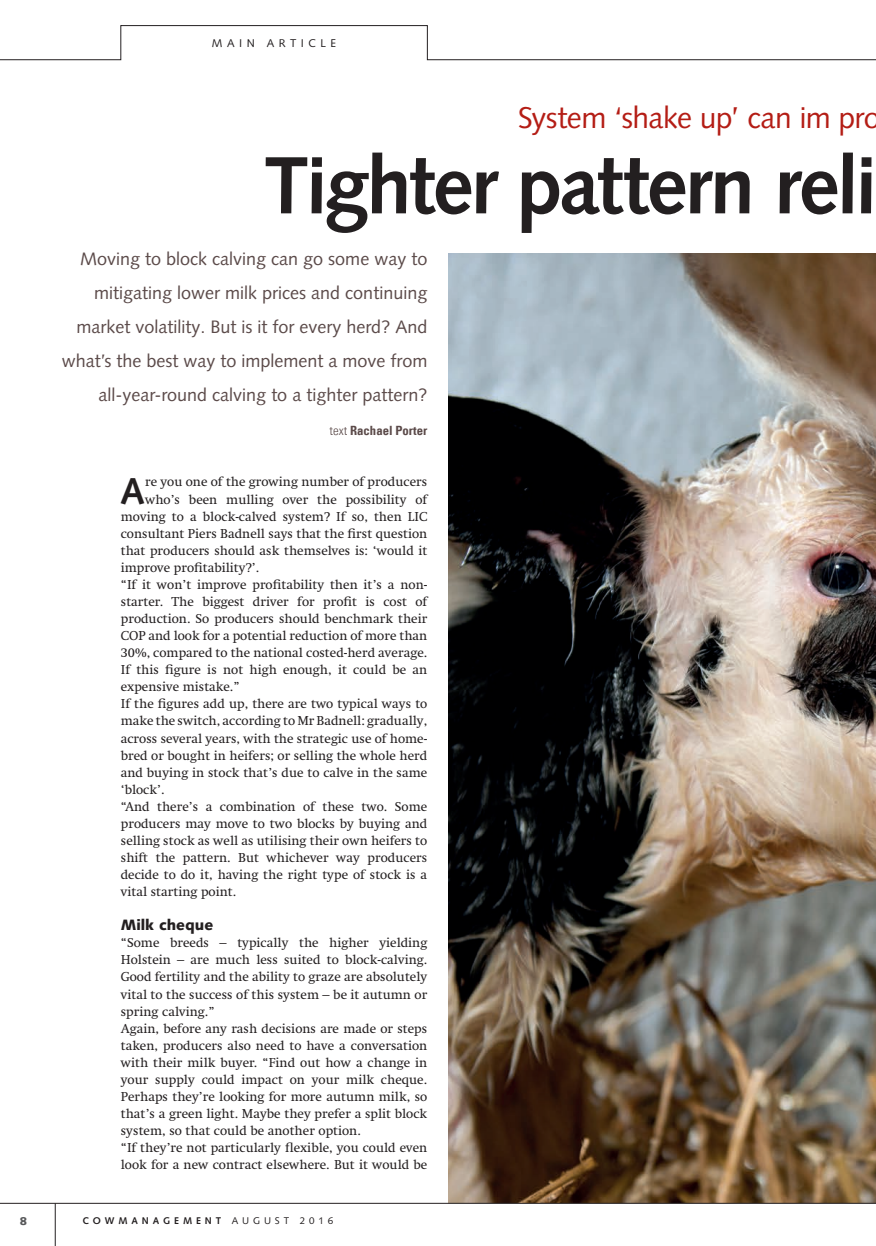
<style>
.page{position:relative;width:876px;height:1246px;background:#fff}
.page>*{position:absolute;margin:0;border:0;box-sizing:border-box;transform-origin:0 0}
.t1{font:700 81px "Syntax LT Pro";letter-spacing:-.035em;color:#231f20}
.t2{font:700 37.35px "Syntax LT Pro";color:#231f20}
.t3{font:30px "Syntax LT Pro";letter-spacing:-.02em;color:#b41d15}
.t4{font:18px/34.2px "Syntax LT Pro";color:#5b4a49;text-align:right}
.t5{font:900 15px "Syntax LT Pro";color:#231f20}
.t6{font:13.2px/17.1px "Swift LT Pro";color:#231f20}
.t7{font:12.75px "Univers Com 67 Bold Cond";color:#5b4a49}
.t8{font:11.25px "Syntax LT Pro";color:#231f20}
.t9{font:900 11.25px "Syntax LT Pro";color:#57585a}
.t10{font:700 9.75px "Syntax LT Pro";letter-spacing:.4em;color:#231f20}
.s1{font-family:"Univers Com 47 Light Cond"}
.s2{font-weight:400}
</style>
<div class="page">
<img style="left:449px;top:254px;width:427px;height:948px">
<svg style="left:0;top:25px;width:876px;height:35px"></svg>
<svg style="left:0;top:1202px;width:876px;height:44px"></svg>
<p class="t8" style="left:212px;top:36px;width:126px">MAIN ARTICLE</p>
<p class="t3" style="left:518px;top:100px;width:364px">System ‘shake up’ can im pro</p>
<p class="t1" style="left:264px;top:138px;width:615px">Tighter pattern reli</p>
<p class="t4" style="left:62px;top:241px;width:367px">Moving to block calving can go some way to mitigating lower milk prices and continuing market volatility. But is it for every herd? And what’s the best way to implement a move from all-year-round calving to a tighter pattern?</p>
<p class="t7" style="left:330px;top:423px;width:99px"><span class="s1">text</span> Rachael Porter</p>
<p class="t2" style="left:120px;top:469px;width:26px">A</p>
<p class="t6" style="left:145px;top:473px;width:284px">re you one of the growing number of producers</p>
<p class="t6" style="left:145px;top:490px;width:284px">who’s been mulling over the possibility of</p>
<p class="t6" style="left:121px;top:507px;width:308px">moving to a block-calved system? If so, then LIC</p>
<p class="t6" style="left:121px;top:525px;width:308px">consultant Piers Badnell says that the first question</p>
<p class="t6" style="left:121px;top:542px;width:308px">that producers should ask themselves is: ‘would it</p>
<p class="t6" style="left:121px;top:559px;width:140px">improve profitability?’.</p>
<p class="t6" style="left:121px;top:576px;width:308px">“If it won’t improve profitability then it’s a non-</p>
<p class="t6" style="left:121px;top:593px;width:308px">starter. The biggest driver for profit is cost of</p>
<p class="t6" style="left:121px;top:610px;width:308px">production. So producers should benchmark their</p>
<p class="t6" style="left:121px;top:627px;width:308px">COP and look for a potential reduction of more than</p>
<p class="t6" style="left:121px;top:644px;width:308px">30%, compared to the national costed-herd average.</p>
<p class="t6" style="left:121px;top:661px;width:308px">If this figure is not high enough, it could be an</p>
<p class="t6" style="left:121px;top:678px;width:120px">expensive mistake.”</p>
<p class="t6" style="left:121px;top:695px;width:308px">If the figures add up, there are two typical ways to</p>
<p class="t6" style="left:121px;top:712px;width:308px">make the switch, according to Mr Badnell: gradually,</p>
<p class="t6" style="left:121px;top:729px;width:308px">across several years, with the strategic use of home-</p>
<p class="t6" style="left:121px;top:746px;width:308px">bred or bought in heifers; or selling the whole herd</p>
<p class="t6" style="left:121px;top:763px;width:308px">and buying in stock that’s due to calve in the same</p>
<p class="t6" style="left:121px;top:781px;width:45px">‘block’.</p>
<p class="t6" style="left:121px;top:798px;width:308px">“And there’s a combination of these two. Some</p>
<p class="t6" style="left:121px;top:815px;width:308px">producers may move to two blocks by buying and</p>
<p class="t6" style="left:121px;top:832px;width:308px">selling stock as well as utilising their own heifers to</p>
<p class="t6" style="left:121px;top:849px;width:308px">shift the pattern. But whichever way producers</p>
<p class="t6" style="left:121px;top:866px;width:308px">decide to do it, having the right type of stock is a</p>
<p class="t6" style="left:121px;top:883px;width:117px">vital starting point.</p>
<p class="t5" style="left:121px;top:916px;width:94px">Milk cheque</p>
<p class="t6" style="left:121px;top:934px;width:308px">“Some breeds – typically the higher yielding Holstein – are much less suited to block-calving.<br>Good fertility and the ability to graze are absolutely vital to the success of this system – be it autumn or spring calving.”<br>Again, before any rash decisions are made or steps taken, producers also need to have a conversation with their milk buyer. “Find out how a change in your supply could impact on your milk cheque.<br>Perhaps they’re looking for more autumn milk, so that’s a green light. Maybe they prefer a split block system, so that could be another option.<br>“If they’re not particularly flexible, you could even look for a new contract elsewhere. But it would be</p>
<p class="t9" style="left:20px;top:1214px;width:9px">8</p>
<p class="t10" style="left:82px;top:1215px;width:252px">COWMANAGEMENT <span class="s2">AUGUST 2016</span></p>
</div>
